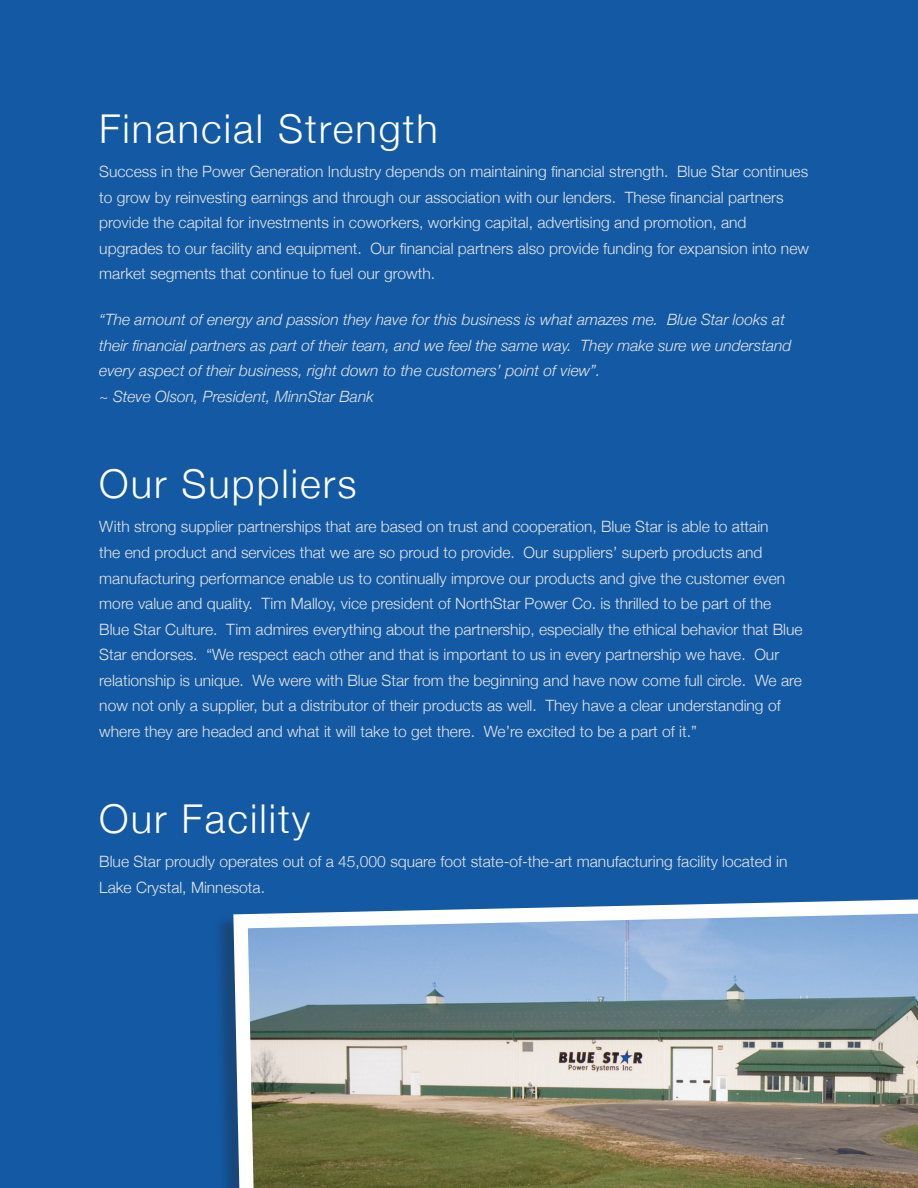
<style>
.page{position:relative;width:918px;height:1188px;background:#1359a3}
.page>*{position:absolute;margin:0;border:0;box-sizing:border-box;transform-origin:0 0}
.t1{font:300 39.75px "Helvetica Neue";letter-spacing:.05em;color:#fff}
.t2{font:300 15.6px/25.5px "Helvetica Neue";color:#e6e7e9}
.t3{font:italic 300 15.6px/25.5px "Helvetica Neue";color:#e6e7e9}
</style>
<div class="page">
<svg style="left:226px;top:899px;width:692px;height:289px"></svg>
<p class="t1" style="left:99px;top:97px;width:340px">Financial Strength</p>
<p class="t2" style="left:99px;top:158px;width:711px">Success in the Power Generation Industry depends on maintaining financial strength. Blue Star continues to grow by reinvesting earnings and through our association with our lenders. These financial partners provide the capital for investments in coworkers, working capital, advertising and promotion, and upgrades to our facility and equipment. Our financial partners also provide funding for expansion into new market segments that continue to fuel our growth.</p>
<p class="t3" style="left:99px;top:306px;width:694px">“The amount of energy and passion they have for this business is what amazes me. Blue Star looks at their financial partners as part of their team, and we feel the same way. They make sure we understand every aspect of their business, right down to the customers’ point of view”.<br>~ Steve Olson, President, MinnStar Bank</p>
<p class="t1" style="left:99px;top:452px;width:259px">Our Suppliers</p>
<p class="t2" style="left:99px;top:513px;width:705px">With strong supplier partnerships that are based on trust and cooperation, Blue Star is able to attain<br>the end product and services that we are so proud to provide. Our suppliers’ superb products and manufacturing performance enable us to continually improve our products and give the customer even more value and quality. Tim Malloy, vice president of NorthStar Power Co. is thrilled to be part of the Blue Star Culture. Tim admires everything about the partnership, especially the ethical behavior that Blue Star endorses. “We respect each other and that is important to us in every partnership we have. Our relationship is unique. We were with Blue Star from the beginning and have now come full circle. We are now not only a supplier, but a distributor of their products as well. They have a clear understanding of where they are headed and what it will take to get there. We’re excited to be a part of it.”</p>
<p class="t1" style="left:99px;top:787px;width:213px">Our Facility</p>
<p class="t2" style="left:99px;top:848px;width:690px">Blue Star proudly operates out of a 45,000 square foot state-of-the-art manufacturing facility located in<br>Lake Crystal, Minnesota.</p>
</div>
